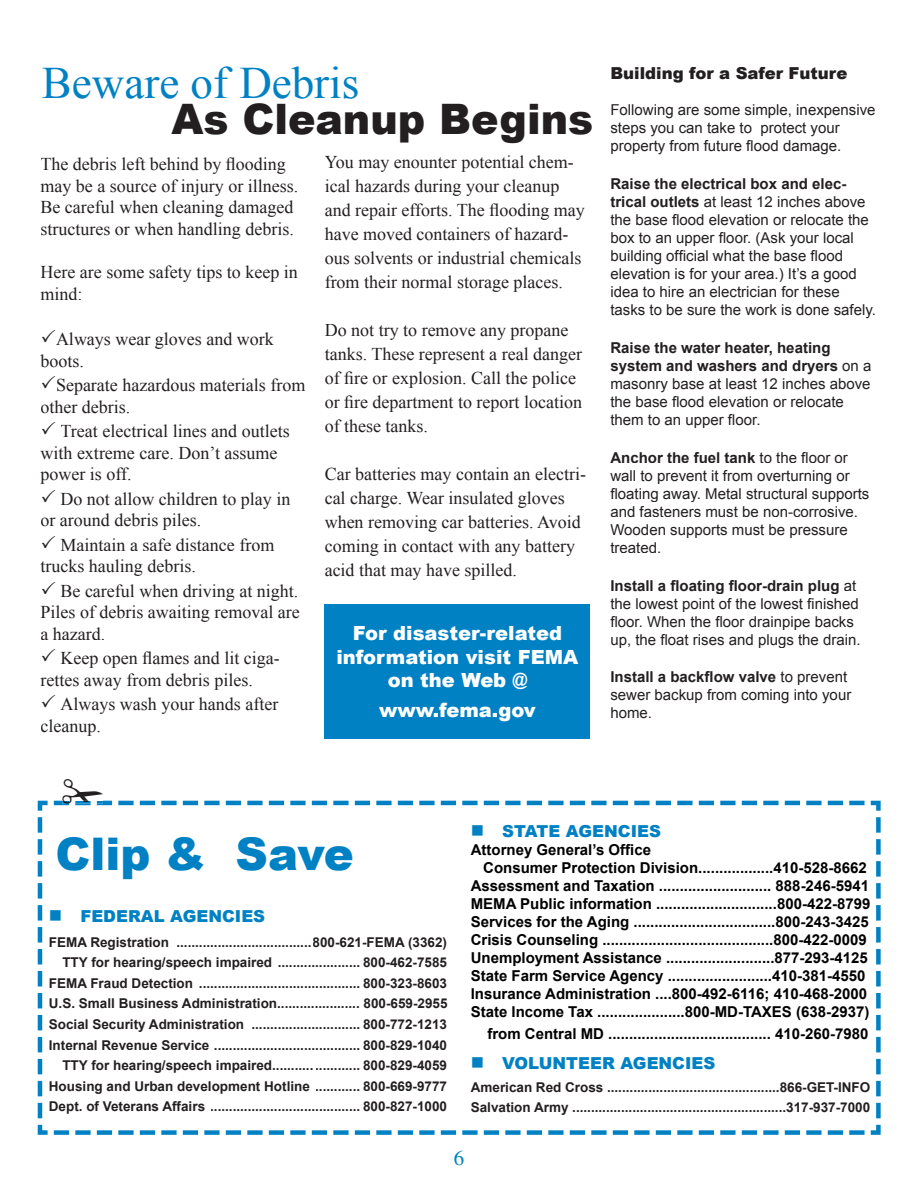
<style>
.page{position:relative;width:918px;height:1188px;background:#fff}
.page>*{position:absolute;margin:0;border:0;box-sizing:border-box;transform-origin:0 0}
.t1{font:45px "Times New Roman";color:#0081c3}
.t2{font:900 45px "Arial";color:#0081c3}
.t3{font:900 42px "Arial";color:#231f20}
.t4{font:21px "Times";color:#0081c3}
.t5{font:900 19.5px/23.4px "Arial";color:#fff;text-align:center}
.t6{font:18px/21.6px "Times New Roman";color:#231f20}
.t7{font:900 16.5px "Arial";color:#0081c3}
.t8{font:900 16.5px "Arial";color:#231f20}
.t9{font:15px/18px "Arial";color:#231f20}
.t10{font:700 15px "Arial";color:#000}
.t11{font:700 13.5px/20.5px "Arial";color:#231f20;text-align:right}
.s1{font-weight:700}
</style>
<div class="page">
<svg style="left:38px;top:817px;width:10px;height:318px"></svg>
<svg style="left:54px;top:1125px;width:827px;height:10px"></svg>
<svg style="left:871px;top:801px;width:10px;height:317px"></svg>
<svg style="left:38px;top:801px;width:10px;height:10px"></svg>
<div style="left:325px;top:604px;width:265px;height:135px;background:#0081c3"></div>
<svg style="left:54px;top:800px;width:811px;height:5px"></svg>
<h1 class="t1" style="left:42px;top:53px;width:319px">Beware of Debris</h1>
<p class="t8" style="left:610px;top:61px;width:239px">Building for a Safer Future</p>
<p class="t9" style="left:610px;top:101px;width:267px">Following are some simple, in ex pen sive steps you can take to protect your property from future flood damage.</p>
<p class="t9" style="left:610px;top:175px;width:267px"><span class="s1">Raise the electrical box and elec-<br>tri cal outlets</span> at least 12 inches above the base flood elevation or relocate the box to an upper floor. (Ask your local building official what the base flood elevation is for your area.) It’s a good idea to hire an electrician for these tasks to be sure the work is done safely.</p>
<p class="t9" style="left:610px;top:339px;width:262px"><span class="s1">Raise the water heater, heating system and washers and dryers</span> on a ma son ry base at least 12 inches above the base flood elevation or relocate them to an upper floor.</p>
<p class="t9" style="left:610px;top:449px;width:261px"><span class="s1">Anchor the fuel tank</span> to the floor or wall to prevent it from overturning or floating away. Metal structural supports and fasteners must be non-corrosive.<br>Wooden supports must be pressure treated.</p>
<p class="t9" style="left:610px;top:576px;width:252px"><span class="s1">Install a floating floor-drain plug</span> at the lowest point of the lowest finished floor. When the floor drain pipe backs up, the float rises and plugs the drain.</p>
<p class="t9" style="left:610px;top:668px;width:242px"><span class="s1">Install a backflow valve</span> to prevent sewer backup from coming into your home.</p>
<h2 class="t3" style="left:171px;top:89px;width:423px">As Cleanup Begins</h2>
<p class="t6" style="left:325px;top:150px;width:262px;line-height:24px">You may enounter potential chem-<br>i cal hazards during your cleanup and repair efforts. The flooding may have moved containers of hazard&shy;ous solvents or industrial chemicals from their normal storage places.</p>
<p class="t6" style="left:325px;top:318px;width:259px;line-height:24px">Do not try to remove any propane tanks. These represent a real danger of fire or explosion. Call the police or fire department to report location of these tanks.</p>
<p class="t6" style="left:325px;top:462px;width:263px;line-height:24px">Car batteries may contain an electri&shy;cal charge. Wear insulated gloves when removing car batteries. Avoid coming in contact with any battery acid that may have spilled.</p>
<p class="t6" style="left:40px;top:153px;width:259px">The debris left behind by flooding may be a source of injury or illness.<br>Be careful when cleaning damaged struc tures or when handling debris.</p>
<p class="t6" style="left:40px;top:261px;width:259px">Here are some safety tips to keep in mind:</p>
<p class="t6" style="left:40px;top:328px;width:235px;text-indent:16px">Always wear gloves and work boots.</p>
<p class="t6" style="left:40px;top:374px;width:266px;text-indent:16px">Separate hazardous materials from other debris.</p>
<p class="t6" style="left:40px;top:420px;width:251px;text-indent:20px">Treat electrical lines and outlets with extreme care. Don’t assume power is off.</p>
<p class="t6" style="left:40px;top:488px;width:251px;text-indent:20px">Do not allow children to play in or around debris piles.</p>
<p class="t6" style="left:40px;top:534px;width:235px;text-indent:20px">Maintain a safe distance from trucks hauling debris.</p>
<p class="t6" style="left:40px;top:579px;width:261px;text-align:justify;text-indent:20px">Be careful when driving at night.<br>Piles of debris awaiting removal are a hazard.</p>
<p class="t6" style="left:40px;top:647px;width:241px;text-indent:20px">Keep open flames and lit ciga&shy;rettes away from debris piles.</p>
<p class="t6" style="left:40px;top:693px;width:239px;text-indent:20px">Always wash your hands after cleanup.</p>
<p class="t5" style="left:336px;top:621px;width:243px">For disaster-related information visit FEMA on the Web @</p>
<p class="t5" style="left:379px;top:698px;width:158px">www.fema.gov</p>
<h1 class="t2" style="left:56px;top:821px;width:300px">Clip &amp; Save</h1>
<p class="t7" style="left:49px;top:904px;width:218px">■ FEDERAL AGENCIES</p>
<p class="t11" style="left:49px;top:932px;width:400px">FEMA Registration ....................................800-621-FEMA (3362)<br>TTY for hearing/speech impaired ...................... 800-462-7585<br>FEMA Fraud Detection ........................................... 800-323-8603<br>U.S. Small Business Administration...................... 800-659-2955<br>Social Security Administration ............................. 800-772-1213<br>Internal Revenue Service ....................................... 800-829-1040<br>TTY for hearing/speech impaired....................... 800-829-4059<br>Housing and Urban development Hotline ............ 800-669-9777<br>Dept. of Veterans Affairs ........................................ 800-827-1000</p>
<p class="t7" style="left:471px;top:820px;width:192px">■ STATE AGENCIES</p>
<p class="t10" style="left:471px;top:840px;width:182px">Attorney General’s Office</p>
<p class="t10" style="left:483px;top:858px;width:385px">Consumer Protection Division..................410-528-8662</p>
<p class="t10" style="left:471px;top:876px;width:400px">Assessment and Taxation ........................... 888-246-5941</p>
<p class="t10" style="left:471px;top:894px;width:401px">MEMA Public information .............................800-422-8799</p>
<p class="t10" style="left:471px;top:912px;width:399px">Services for the Aging ..................................800-243-3425</p>
<p class="t10" style="left:471px;top:930px;width:398px">Crisis Counseling .........................................800-422-0009</p>
<p class="t10" style="left:471px;top:948px;width:399px">Unemployment Assistance ..........................877-293-4125</p>
<p class="t10" style="left:471px;top:966px;width:396px">State Farm Service Agency .........................410-381-4550</p>
<p class="t10" style="left:471px;top:984px;width:398px">Insurance Administration ....800-492-6116; 410-468-2000</p>
<p class="t10" style="left:471px;top:1002px;width:400px">State Income Tax .....................800-MD-TAXES (638-2937)</p>
<p class="t10" style="left:487px;top:1024px;width:383px">from Central MD ....................................... 410-260-7980</p>
<p class="t7" style="left:471px;top:1051px;width:246px">■ VOLUNTEER AGENCIES</p>
<p class="t11" style="left:471px;top:1077px;width:401px;text-align:left">American Red Cross ..............................................866-GET-INFO<br>Salvation Army .........................................................317-937-7000</p>
<p class="t4" style="left:454px;top:1147px;width:12px">6</p>
</div>
